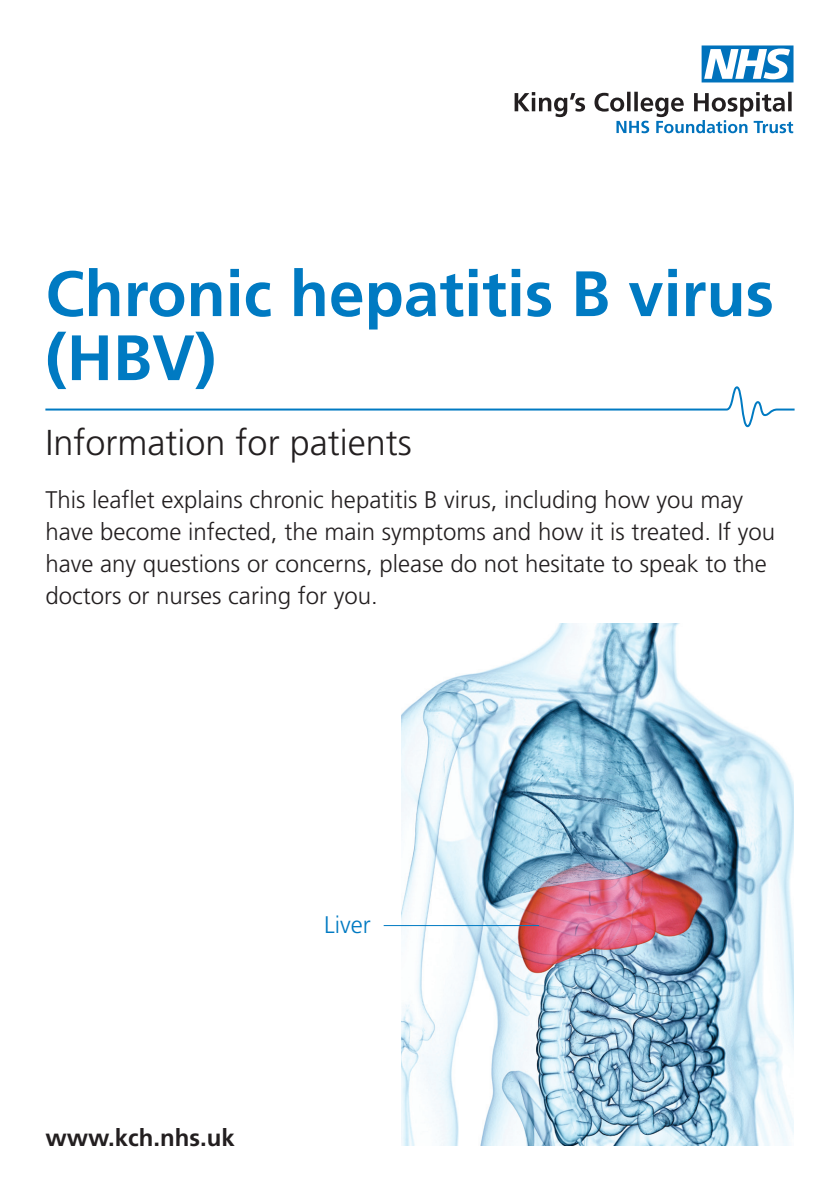
<style>
.page{position:relative;width:840px;height:1191px;background:#fff}
.page>*{position:absolute;margin:0;border:0;box-sizing:border-box;transform-origin:0 0}
.t1{font:700 64px/64px "Frutiger";color:#007ac2}
.t2{font:300 36px "Frutiger";color:#231f20}
.t3{font:300 24px/32px "Frutiger";color:#231f20}
.t4{font:700 24px "Frutiger";color:#231f20}
.t5{font:300 24px "Frutiger";color:#007ac2}
</style>
<div class="page">
<svg style="left:45px;top:386px;width:750px;height:42px"></svg>
<svg style="left:514px;top:92px;width:278px;height:41px"></svg>
<svg style="left:701px;top:45px;width:92px;height:37px"></svg>
<img style="left:401px;top:624px;width:391px;height:521px">
<hr style="left:383px;top:925px;width:156px;height:1px;background:#007ac2">
<h1 class="t1" style="left:45px;top:261px;width:729px">Chronic hepatitis B virus (HBV)</h1>
<h2 class="t2" style="left:45px;top:422px;width:368px">Information for patients</h2>
<p class="t3" style="left:45px;top:483px;width:730px">This leaflet explains chronic hepatitis B virus, including how you may have become infected, the main symptoms and how it is treated. If you have any questions or concerns, please do not hesitate to speak to the doctors or nurses caring for you.</p>
<p class="t4" style="left:45px;top:1123px;width:191px">www.kch.nhs.uk</p>
<p class="t5" style="left:324px;top:911px;width:48px">Liver</p>
</div>
